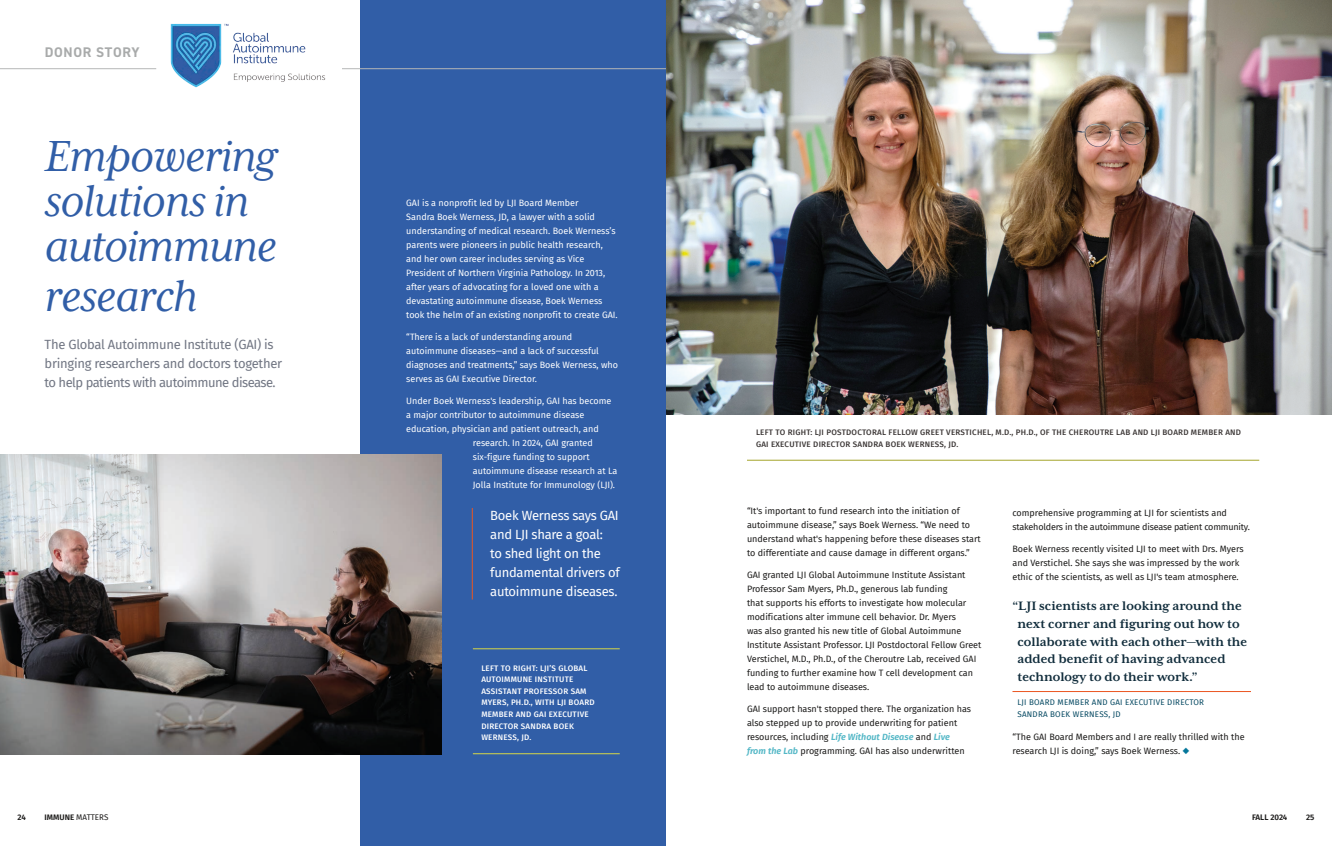
<style>
.page{position:relative;width:1332px;height:846px;background:#fff}
.page>*{position:absolute;margin:0;border:0;box-sizing:border-box;transform-origin:0 0}
.t1{font:italic 50px/45px "Mrs Eaves XL Serif OT";letter-spacing:-.02em;color:#315ea7}
.Quotes_-_Copy{font:700 14px/17.6px "Mrs Eaves XL Serif OT";color:#112d3c}
.Section_Header_-_Top{font:700 14px "DIN2014";letter-spacing:.05em;color:#a9abab}
.Copy_-_Emphasis{font:13px/19px "Fira Sans";letter-spacing:-.02em;color:#717683}
.Copy_-_Emphasis_2_-_orange_line{font:13px/19px "Fira Sans";letter-spacing:-.02em;color:#fff}
.Body_Copy{font:9px/14px "Fira Sans";color:#1c1b1a}
.Body_Copy-2{font:9px/14px "Fira Sans";color:#fff}
.Body_Copy-3{font:9px/14px "Fira Sans";letter-spacing:-.02em;color:#1c1b1a}
.Captions_-_Below{font:500 8px/11.6px "Fira Sans";letter-spacing:.03em;color:#3d3837}
.Caption_-_Side_over_Dark_BG_-_Green_Line{font:500 8px/11.6px "Fira Sans";letter-spacing:.03em;color:#fff}
.Quote_-_Name_Title{font:8px/11.6px "Fira Sans";letter-spacing:.03em;color:#074a63}
.Footer_-_Name{font:8px "Fira Sans";color:#1c1b1a}
.Footer_-_Name-2{font:600 8px "Fira Sans";letter-spacing:-.005em;color:#1c1b1a}
.Footer_-_Number{font:600 8px "Fira Sans";color:#1c1b1a}
.s1{font-weight:600;font-style:italic;color:#53b7c6}
.s2{color:#05779b}
.s3{font-weight:600}
</style>
<div class="page">
<div style="left:359px;top:0;width:308px;height:846px;background:#315ea7"></div>
<hr style="left:342px;top:68px;width:359px;height:1px;background:#b5b7b7">
<hr style="left:0;top:68px;width:156px;height:1px;background:#b5b7b7">
<hr style="left:1012px;top:691px;width:239px;height:1px;background:#eb5621">
<img style="left:666px;top:0;width:666px;height:414px">
<hr style="left:473px;top:649px;width:147px;height:1px;background:#d7d746">
<hr style="left:473px;top:754px;width:147px;height:1px;background:#d7d746">
<img style="left:0;top:454px;width:441px;height:300px">
<hr style="left:747px;top:460px;width:512px;height:1px;background:#a5a52b">
<img style="left:170px;top:23px;width:156px;height:65px">
<hr style="left:472px;top:508px;width:1px;height:92px;background:#eb5621">
<p class="Section_Header_-_Top" style="left:45px;top:42px;width:96px">DONOR STORY</p>
<h1 class="t1" style="left:45px;top:134px;width:234px">Empowering solutions in autoimmune</h1>
<h1 class="t1" style="left:45px;top:274px;width:155px">research</h1>
<p class="Copy_-_Emphasis" style="left:45px;top:335px;width:239px">The Global Autoimmune Institute (GAI) is bringing researchers and doctors together to help patients with autoimmune disease.</p>
<p class="Body_Copy-2" style="left:406px;top:196px;width:213px">GAI is a nonprofit led by LJI Board Member<br>Sandra Boek Werness, JD, a lawyer with a solid understanding of medical research. Boek Werness’s parents were pioneers in public health research, and her own career includes serving as Vice President of Northern Virginia Pathology. In 2013, after years of advocating for a loved one with a devastating autoimmune disease, Boek Werness took the helm of an existing nonprofit to create GAI.</p>
<p class="Body_Copy-2" style="left:406px;top:330px;width:213px">“There is a lack of understanding around autoimmune diseases—and a lack of successful diagnoses and treatments,” says Boek Werness, who serves as GAI Executive Director.</p>
<p class="Body_Copy-2" style="left:406px;top:394px;width:207px">Under Boek Werness's leadership, GAI has become</p>
<p class="Body_Copy-2" style="left:406px;top:408px;width:180px">a major contributor to autoimmune disease</p>
<p class="Body_Copy-2" style="left:406px;top:422px;width:194px">education, physician and patient outreach, and</p>
<p class="Body_Copy-2" style="left:473px;top:436px;width:121px">research. In 2024, GAI granted</p>
<p class="Body_Copy-2" style="left:473px;top:450px;width:118px">six-figure funding to support</p>
<p class="Body_Copy-2" style="left:473px;top:464px;width:146px">autoimmune disease research at La</p>
<p class="Body_Copy-2" style="left:473px;top:478px;width:144px">Jolla Institute for Immunology (LJI).</p>
<p class="Copy_-_Emphasis_2_-_orange_line" style="left:490px;top:506px;width:131px">Boek Werness says GAI and LJI share a goal:<br>to shed light on the fundamental drivers of autoimmune diseases.</p>
<p class="Caption_-_Side_over_Dark_BG_-_Green_Line" style="left:481px;top:662px;width:115px">LEFT TO RIGHT: LJI’S GLOBAL<br>AUTOIMMUNE INSTITUTE<br>ASSISTANT PROFESSOR SAM<br>MYERS, PH.D., WITH LJI BOARD<br>MEMBER AND GAI EXECUTIVE<br>DIRECTOR SANDRA BOEK<br>WERNESS, JD.</p>
<p class="Captions_-_Below" style="left:756px;top:426px;width:487px">LEFT TO RIGHT: LJI POSTDOCTORAL FELLOW GREET VERSTICHEL, M.D., PH.D., OF THE CHEROUTRE LAB AND LJI BOARD MEMBER AND<br>GAI EXECUTIVE DIRECTOR SANDRA BOEK WERNESS, JD.</p>
<p class="Body_Copy" style="left:747px;top:504px;width:235px">“It's important to fund research into the initiation of autoimmune disease,” says Boek Werness. “We need to understand what's happening before these diseases start to differentiate and cause damage in different organs.”</p>
<p class="Body_Copy" style="left:747px;top:568px;width:236px">GAI granted LJI Global Autoimmune Institute Assistant Professor Sam Myers, Ph.D., generous lab funding<br>that supports his efforts to investigate how molecular modifications alter immune cell behavior. Dr. Myers<br>was also granted his new title of Global Autoimmune Institute Assistant Professor. LJI Postdoctoral Fellow Greet Verstichel, M.D., Ph.D., of the Cheroutre Lab, received GAI funding to further examine how T cell development can lead to autoimmune diseases.</p>
<p class="Body_Copy" style="left:747px;top:702px;width:226px">GAI support hasn't stopped there. The organization has also stepped up to provide underwriting for patient resources, including <span class="s1">Life Without Disease</span> and <span class="s1">Live from the Lab</span> programming. GAI has also underwritten</p>
<p class="Body_Copy-3" style="left:1012px;top:506px;width:239px">comprehensive programming at LJI for scientists and stakeholders in the autoimmune disease patient community.</p>
<p class="Body_Copy" style="left:1012px;top:542px;width:233px">Boek Werness recently visited LJI to meet with Drs. Myers and Verstichel. She says she was impressed by the work ethic of the scientists, as well as LJI's team atmosphere.</p>
<p class="Quotes_-_Copy" style="left:1018px;top:598px;width:231px;text-indent:-5px">“LJI scientists are looking around the next corner and figuring out how to collaborate with each other—with the added benefit of having advanced technology to do their work.”</p>
<p class="Quote_-_Name_Title" style="left:1018px;top:697px;width:188px">LJI BOARD MEMBER AND GAI EXECUTIVE DIRECTOR<br>SANDRA BOEK WERNESS, JD</p>
<p class="Body_Copy" style="left:1012px;top:730px;width:234px">“The GAI Board Members and I are really thrilled with the research LJI is doing,” says Boek Werness. <span class="s2">◆</span></p>
<p class="Footer_-_Number" style="left:18px;top:811px;width:10px">24</p>
<p class="Footer_-_Name" style="left:45px;top:812px;width:65px"><span class="s3">IMMUNE</span> MATTERS</p>
<p class="Footer_-_Name-2" style="left:1252px;top:811px;width:37px">FALL 2024</p>
<p class="Footer_-_Number" style="left:1306px;top:811px;width:10px">25</p>
</div>
